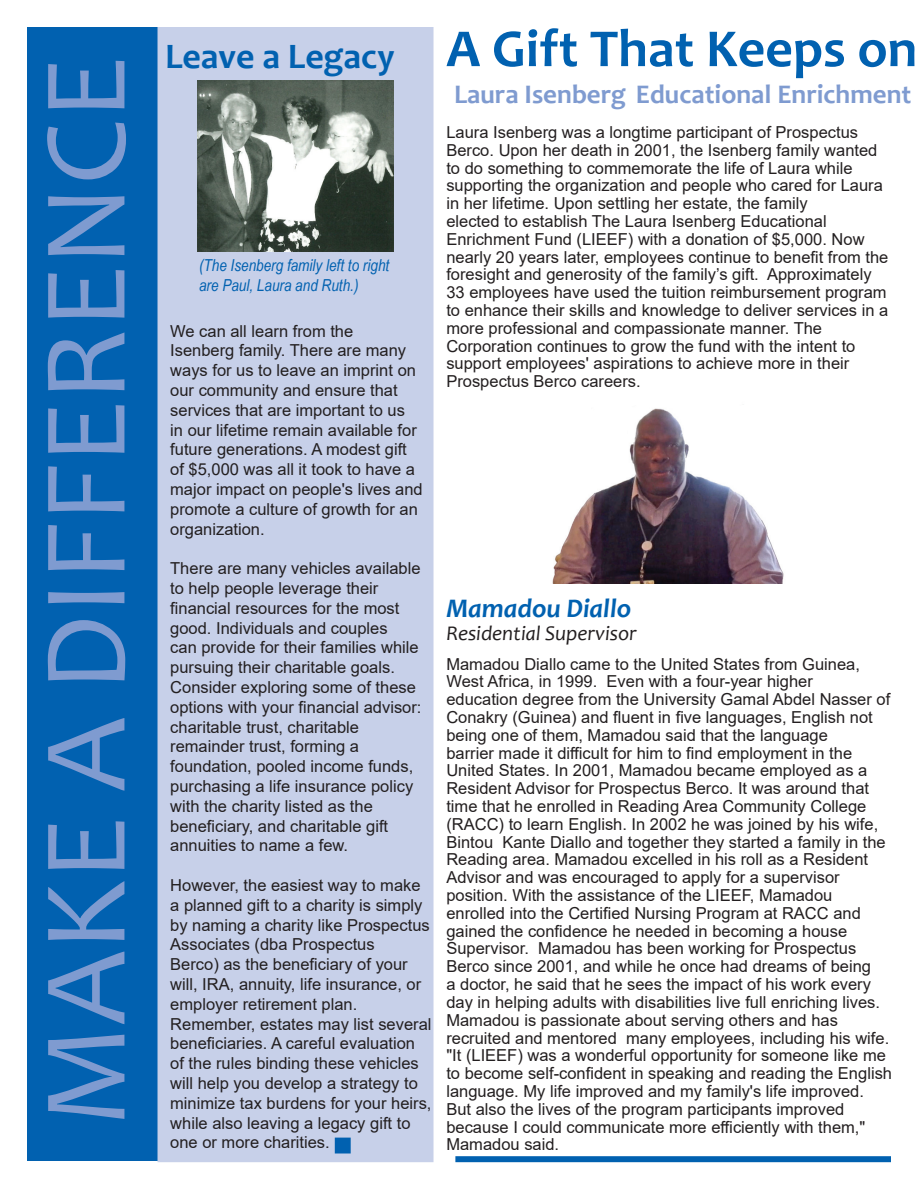
<style>
.page{position:relative;width:918px;height:1188px;background:#fff}
.page>*{position:absolute;margin:0;border:0;box-sizing:border-box;transform-origin:0 0}
.t1{font:120px "Candara";color:#7f9bd0}
.t2{font:700 54px "Candara";color:#0161b0}
.t3{font:700 36px "Candara";color:#0161b0}
.t4{font:700 27px "Candara";color:#7f9bd0}
.t5{font:italic 700 27px "Candara";color:#0161b0}
.t6{font:italic 21px "Candara";color:#231f20}
.t7{font:16.5px/17.9px "Arial";color:#231f20}
.t8{font:italic 16.5px/19.8px "Arial Narrow";color:#0161b0}
</style>
<div class="page">
<div style="left:27px;top:27px;width:138px;height:1134px;background:#0161b0"></div>
<div style="left:158px;top:27px;width:276px;height:1135px;background:#c7d0e9;border:2px solid #c7d0e9"></div>
<div style="left:455px;top:1156px;width:436px;height:6px;background:#0161b0"></div>
<img style="left:552px;top:408px;width:232px;height:175px">
<img style="left:197px;top:81px;width:197px;height:171px">
<div style="left:335px;top:1138px;width:16px;height:16px;background:#0161b0;border:2px solid #0161b0"></div>
<h1 class="t1" style="left:10px;top:1127px;width:1072px;rotate:-90deg">MAKE A DIFFERENCE</h1>
<h3 class="t3" style="left:165px;top:34px;width:231px">Leave a Legacy</h3>
<p class="t8" style="left:199px;top:255px;width:192px">(The Isenberg family left to right are Paul, Laura and Ruth.)</p>
<p class="t7" style="left:170px;top:321px;width:254px;line-height:19.8px">We can all learn from the<br>Isenberg family. There are many ways for us to leave an imprint on our community and ensure that services that are important to us<br>in our lifetime remain available for future generations. A modest gift of $5,000 was all it took to have a major impact on people's lives and promote a culture of growth for an organization.</p>
<p class="t7" style="left:170px;top:558px;width:253px;line-height:19.8px">There are many vehicles available to help people leverage their financial resources for the most good. Individuals and couples<br>can provide for their families while pursuing their charitable goals.<br>Consider exploring some of these options with your financial advisor: charitable trust, charitable remainder trust, forming a foundation, pooled income funds, purchasing a life insurance policy with the charity listed as the beneficiary, and charitable gift annuities to name a few.</p>
<p class="t7" style="left:170px;top:875px;width:263px;line-height:19.8px">However, the easiest way to make a planned gift to a charity is simply by naming a charity like Prospectus Associates (dba Prospectus<br>Berco) as the beneficiary of your will, IRA, annuity, life insurance, or employer retirement plan.<br>Remember, estates may list several beneficiaries. A careful evaluation of the rules binding these vehicles will help you develop a strategy to minimize tax burdens for your heirs, while also leaving a legacy gift to one or more charities.</p>
<h2 class="t2" style="left:446px;top:15px;width:473px">A Gift That Keeps on</h2>
<h3 class="t4" style="left:454px;top:77px;width:459px">Laura Isenberg Educational Enrichment</h3>
<p class="t7" style="left:446px;top:123px;width:444px">Laura Isenberg was a longtime participant of Prospectus Berco. Upon her death in 2001, the Isenberg family wanted to do something to commemorate the life of Laura while supporting the organization and people who cared for Laura in her lifetime. Upon settling her estate, the family<br>elected to establish The Laura Isenberg Educational Enrichment Fund (LIEEF) with a donation of $5,000. Now nearly 20 years later, employees continue to benefit from the foresight and generosity of the family’s gift. Approximately 33 employees have used the tuition reimbursement program to enhance their skills and knowledge to deliver services in a more professional and compassionate manner. The Corporation continues to grow the fund with the intent to support employees' aspirations to achieve more in their Prospectus Berco careers.</p>
<h3 class="t5" style="left:446px;top:591px;width:186px">Mamadou Diallo</h3>
<p class="t6" style="left:446px;top:620px;width:192px">Residential Supervisor</p>
<p class="t7" style="left:446px;top:655px;width:447px">Mamadou Diallo came to the United States from Guinea, West Africa, in 1999. Even with a four-year higher<br>education degree from the University Gamal Abdel Nasser of Conakry (Guinea) and fluent in five languages, English not being one of them, Mamadou said that the language<br>barrier made it difficult for him to find employment in the United States. In 2001, Mamadou became employed as a Resident Advisor for Prospectus Berco. It was around that time that he enrolled in Reading Area Community College (RACC) to learn English. In 2002 he was joined by his wife, Bintou Kante Diallo and together they started a family in the Reading area. Mamadou excelled in his roll as a Resident Advisor and was encouraged to apply for a supervisor position. With the assistance of the LIEEF, Mamadou enrolled into the Certified Nursing Program at RACC and gained the confidence he needed in becoming a house Supervisor. Mamadou has been working for Prospectus Berco since 2001, and while he once had dreams of being<br>a doctor, he said that he sees the impact of his work every day in helping adults with disabilities live full enriching lives.<br>Mamadou is passionate about serving others and has recruited and mentored many employees, including his wife. "It (LIEEF) was a wonderful opportunity for someone like me to become self-confident in speaking and reading the English language. My life improved and my family's life improved.<br>But also the lives of the program participants improved because I could communicate more efficiently with them," Mamadou said.</p>
</div>
